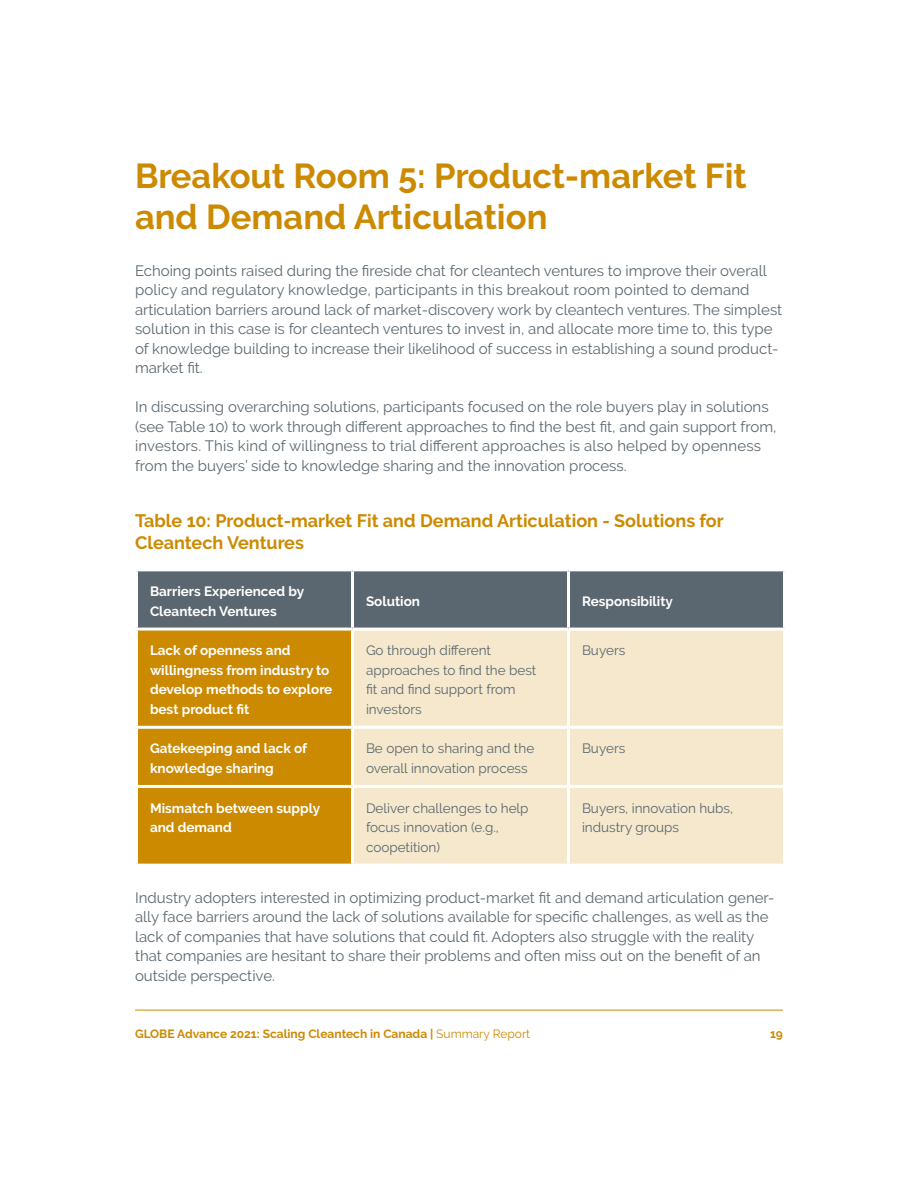
<style>
.page{position:relative;width:918px;height:1188px;background:#fff}
.page>*{position:absolute;margin:0;border:0;box-sizing:border-box;transform-origin:0 0}
.t1{font:700 34.5px/41.4px "Raleway";color:#cc8a00}
.t2{font:700 18px/21.6px "Raleway";color:#cc8a00}
.t3{font:15px/19.5px "Raleway";color:#5b6770}
.t4{font:13.5px/19.5px "Raleway";color:#5b6770}
.t5{font:700 13.5px/19.5px "Raleway";color:#fff}
.t6{font:700 12px "Raleway";color:#cc8a00}
.s1{font-weight:400}
</style>
<div class="page">
<hr style="left:135px;top:1010px;width:648px;height:1px;background:#cc8a00">
<div style="left:138px;top:571px;width:645px;height:57px;background:#5b6770"></div>
<div style="left:138px;top:631px;width:213px;height:233px;background:#cc8a00"></div>
<div style="left:354px;top:631px;width:429px;height:233px;background:#f5e8cc"></div>
<hr style="left:351px;top:571px;width:3px;height:57px;background:#fff">
<hr style="left:567px;top:571px;width:3px;height:57px;background:#fff">
<hr style="left:567px;top:631px;width:3px;height:95px;background:#fff">
<hr style="left:135px;top:726px;width:217px;height:3px;background:#fff">
<hr style="left:352px;top:726px;width:216px;height:3px;background:#fff">
<hr style="left:568px;top:726px;width:218px;height:3px;background:#fff">
<hr style="left:567px;top:729px;width:3px;height:56px;background:#fff">
<hr style="left:135px;top:785px;width:217px;height:3px;background:#fff">
<hr style="left:352px;top:785px;width:216px;height:3px;background:#fff">
<hr style="left:568px;top:785px;width:218px;height:3px;background:#fff">
<hr style="left:567px;top:788px;width:3px;height:76px;background:#fff">
<h1 class="t1" style="left:135px;top:155px;width:613px">Breakout Room 5: Product-market Fit and Demand Articulation</h1>
<p class="t3" style="left:135px;top:261px;width:649px">Echoing points raised during the fireside chat for cleantech ventures to improve their overall policy and regulatory knowledge, participants in this breakout room pointed to demand articulation barriers around lack of market-discovery work by cleantech ventures. The simplest solution in this case is for cleantech ventures to invest in, and allocate more time to, this type of knowledge building to increase their likelihood of success in establishing a sound product&shy;market fit.</p>
<p class="t3" style="left:135px;top:397px;width:643px">In discussing overarching solutions, participants focused on the role buyers play in solutions (see Table 10) to work through different approaches to find the best fit, and gain support from, investors. This kind of willingness to trial different approaches is also helped by openness from the buyers’ side to knowledge sharing and the innovation process.</p>
<p class="t2" style="left:135px;top:510px;width:590px">Table 10: Product-market Fit and Demand Articulation - Solutions for<br>Cleantech Ventures</p>
<p class="t5" style="left:150px;top:582px;width:156px">Barriers Experienced by<br>Cleantech Ventures</p>
<p class="t5" style="left:366px;top:591px;width:56px">Solution</p>
<p class="t5" style="left:582px;top:591px;width:92px">Responsibility</p>
<p class="t5" style="left:150px;top:641px;width:184px">Lack of openness and willingness from industry to develop methods to explore best product fit</p>
<p class="t4" style="left:366px;top:641px;width:172px">Go through different approaches to find the best fit and find support from investors</p>
<p class="t4" style="left:582px;top:641px;width:45px">Buyers</p>
<p class="t5" style="left:150px;top:739px;width:159px">Gatekeeping and lack of knowledge sharing</p>
<p class="t4" style="left:366px;top:739px;width:170px">Be open to sharing and the overall innovation process</p>
<p class="t4" style="left:582px;top:739px;width:45px">Buyers</p>
<p class="t5" style="left:150px;top:798px;width:172px">Mismatch between supply and demand</p>
<p class="t4" style="left:366px;top:798px;width:164px">Deliver challenges to help focus innovation (e.g., coopetition)</p>
<p class="t4" style="left:582px;top:798px;width:153px">Buyers, innovation hubs, industry groups</p>
<p class="t3" style="left:135px;top:888px;width:641px">Industry adopters interested in optimizing product-market fit and demand articulation gener&shy;ally face barriers around the lack of solutions available for specific challenges, as well as the lack of companies that have solutions that could fit. Adopters also struggle with the reality that companies are hesitant to share their problems and often miss out on the benefit of an outside perspective.</p>
<p class="t6" style="left:135px;top:1027px;width:397px">GLOBE Advance 2021: Scaling Cleantech in Canada | <span class="s1">Summary Report</span></p>
<p class="t6" style="left:770px;top:1027px;width:14px">19</p>
</div>
